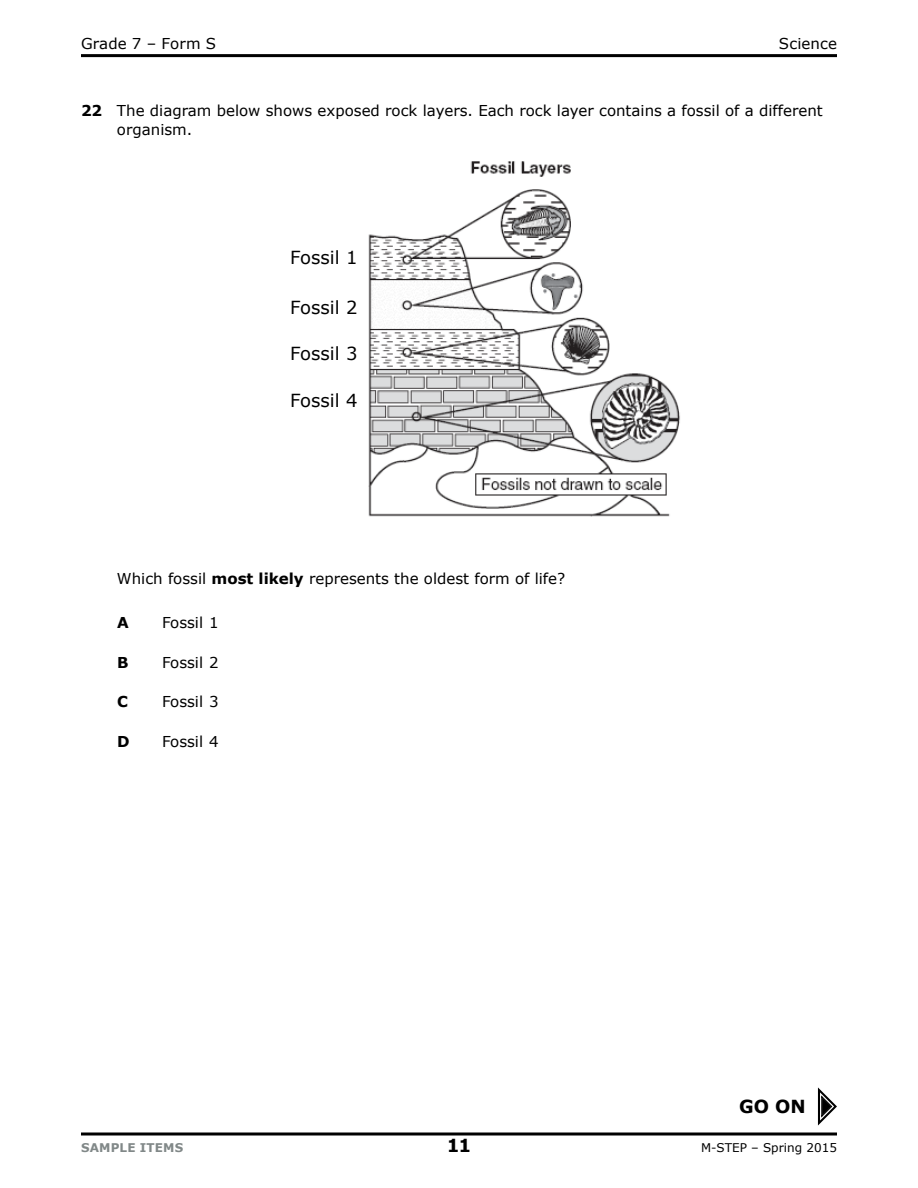
<style>
.page{position:relative;width:918px;height:1188px;background:#fff}
.page>*{position:absolute;margin:0;border:0;box-sizing:border-box;transform-origin:0 0}
.t1{font:18px "Verdana";color:#000}
.t2{font:700 18px "Verdana";color:#000}
.stem{font:15px/19.5px "Verdana";color:#000}
.Stem2{font:15px "Verdana";color:#000}
.answer_choice{font:15px "Verdana";color:#000}
.answer_choice-2{font:700 15px "Verdana";color:#000}
.t3{font:12px "Verdana";color:#000}
.t4{font:700 12px "Verdana";letter-spacing:.015em;color:#818888}
.s1{font-weight:700}
</style>
<div class="page">
<hr style="left:81px;top:54px;width:756px;height:3px;background:#000">
<svg style="left:81px;top:1132px;width:756px;height:4px;background:#3f3f3f"></svg>
<svg style="left:817px;top:1087px;width:20px;height:39px"></svg>
<img style="left:368px;top:161px;width:312px;height:356px">
<p class="stem" style="left:81px;top:33px;width:137px">Grade 7 – Form S</p>
<p class="stem" style="left:779px;top:33px;width:60px">Science</p>
<p class="stem" style="left:117px;top:100px;width:707px;text-indent:-36px"><span class="s1">22</span> The diagram below shows exposed rock layers. Each rock layer contains a fossil of a different organism.</p>
<p class="t1" style="left:290px;top:245px;width:69px">Fossil 1</p>
<p class="t1" style="left:290px;top:295px;width:69px">Fossil 2</p>
<p class="t1" style="left:290px;top:341px;width:69px">Fossil 3</p>
<p class="t1" style="left:290px;top:388px;width:69px">Fossil 4</p>
<p class="Stem2" style="left:117px;top:569px;width:450px">Which fossil <span class="s1">most likely</span> represents the oldest form of life?</p>
<p class="answer_choice-2" style="left:117px;top:612px;width:13px">A</p>
<p class="answer_choice" style="left:162px;top:612px;width:58px">Fossil 1</p>
<p class="answer_choice-2" style="left:117px;top:652px;width:13px">B</p>
<p class="answer_choice" style="left:162px;top:652px;width:58px">Fossil 2</p>
<p class="answer_choice-2" style="left:117px;top:691px;width:12px">C</p>
<p class="answer_choice" style="left:162px;top:692px;width:58px">Fossil 3</p>
<p class="answer_choice-2" style="left:117px;top:731px;width:14px">D</p>
<p class="answer_choice" style="left:162px;top:731px;width:58px">Fossil 4</p>
<p class="t2" style="left:739px;top:1094px;width:68px">GO ON</p>
<p class="t4" style="left:81px;top:1139px;width:104px">SAMPLE ITEMS</p>
<p class="t2" style="left:447px;top:1132px;width:26px">11</p>
<p class="t3" style="left:701px;top:1139px;width:137px">M-STEP – Spring 2015</p>
</div>
